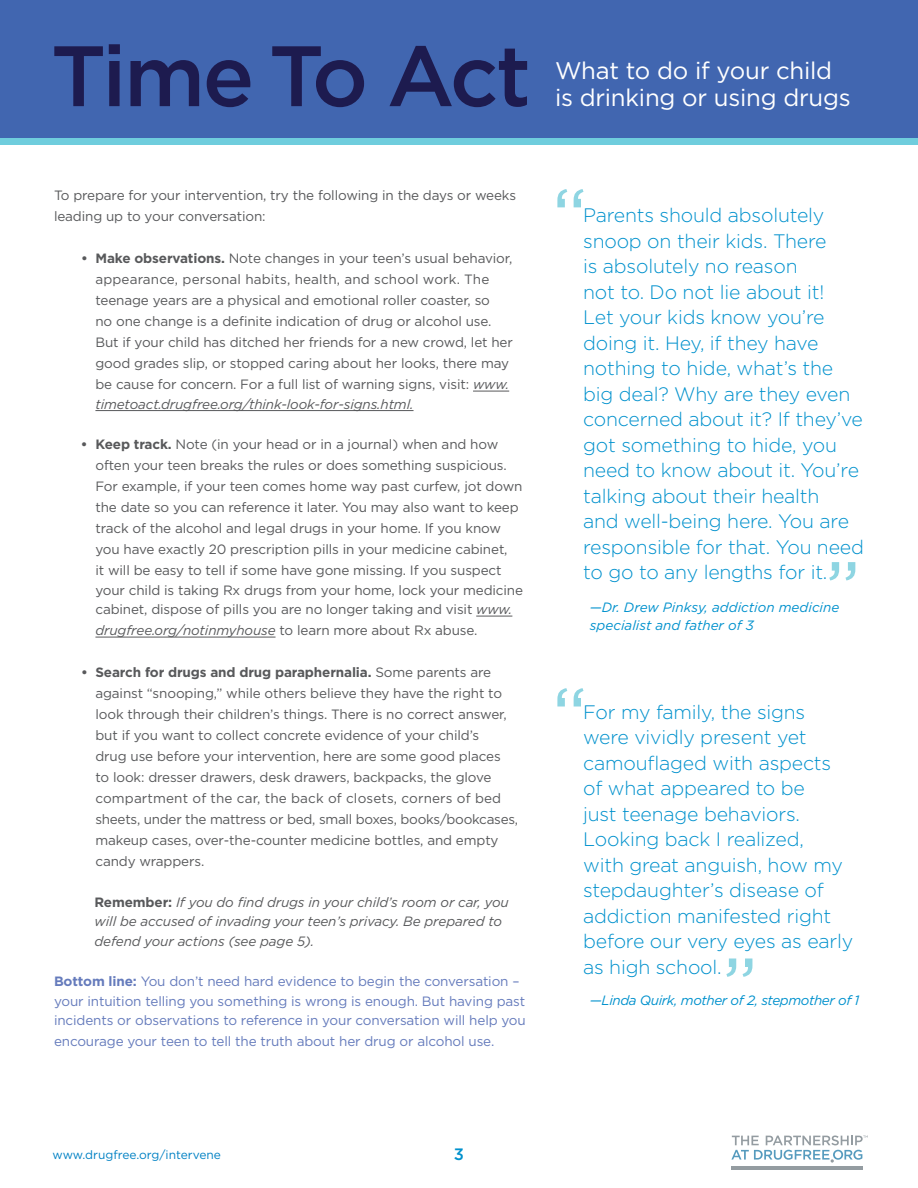
<style>
.page{position:relative;width:918px;height:1188px;background:#fff}
.page>*{position:absolute;margin:0;border:0;box-sizing:border-box;transform-origin:0 0}
.t1{font:500 85.5px "Gotham";letter-spacing:-.04em;color:#1d1b4f}
.t2{font:24px/27px "Gotham";letter-spacing:-.01em;color:#fff}
.t3{font:300 19.5px/25.5px "Gotham";letter-spacing:-.01em;color:#0091cd}
.t4{font:500 16.5px "Gotham";color:#0091cd}
.t5{font:13.5px/21px "Gotham";letter-spacing:-.01em;color:#58595b}
.t6{font:13.5px/19.5px "Gotham";letter-spacing:-.01em;color:#657bbc}
.t7{font:italic 13.5px/19.5px "Gotham";letter-spacing:-.01em;color:#58595b}
.t8{font:italic 13.5px/18px "Gotham";color:#0091cd}
.t9{font:italic 13.5px "Gotham";letter-spacing:-.03em;color:#0091cd}
.t10{font:12px "Gotham";color:#0081c4}
.s1{font-weight:700}
.s2{font-style:italic}
.s3{font-style:normal}
.s4{font-weight:700;font-style:normal}
</style>
<div class="page">
<div style="left:0;top:0;width:918px;height:140px;background:#4166b0"></div>
<div style="left:0;top:138px;width:918px;height:7px;background:#6fcddd"></div>
<hr style="left:731px;top:1166px;width:131px;height:4px;background:#949ca1">
<svg style="left:731px;top:1135px;width:137px;height:28px"></svg>
<hr style="left:473px;top:391px;width:36px;height:1px;background:#58595b">
<hr style="left:95px;top:410px;width:319px;height:1px;background:#58595b">
<hr style="left:476px;top:616px;width:36px;height:1px;background:#58595b">
<hr style="left:95px;top:637px;width:181px;height:1px;background:#58595b">
<svg style="left:557px;top:189px;width:27px;height:18px"></svg>
<svg style="left:829px;top:562px;width:26px;height:18px"></svg>
<svg style="left:557px;top:688px;width:27px;height:18px"></svg>
<svg style="left:726px;top:958px;width:26px;height:19px"></svg>
<h1 class="t1" style="left:51px;top:27px;width:482px">Time To Act</h1>
<h2 class="t2" style="left:555px;top:56px;width:297px">What to do if your child is drinking or using drugs</h2>
<p class="t5" style="left:54px;top:185px;width:464px">To prepare for your intervention, try the following in the days or weeks leading up to your conversation:</p>
<p class="t5" style="left:95px;top:248px;width:419px;text-indent:-14px"><span class="s1">• Make observations.</span> Note changes in your teen’s usual behavior, appearance, personal habits, health, and school work. The teenage years are a physical and emotional roller coaster, so<br>no one change is a definite indication of drug or alcohol use.<br>But if your child has ditched her friends for a new crowd, let her good grades slip, or stopped caring about her looks, there may be cause for concern. For a full list of warning signs, visit: <span class="s2">www.</span></p>
<p class="t7" style="left:95px;top:394px;width:320px">timetoact.drugfree.org/think-look-for-signs.html.</p>
<p class="t5" style="left:95px;top:434px;width:429px;text-indent:-14px"><span class="s1">• Keep track.</span> Note (in your head or in a journal) when and how often your teen breaks the rules or does something suspicious.<br>For example, if your teen comes home way past curfew, jot down the date so you can reference it later. You may also want to keep track of the alcohol and legal drugs in your home. If you know you have exactly 20 prescription pills in your medicine cabinet,<br>it will be easy to tell if some have gone missing. If you suspect</p>
<p class="t5" style="left:95px;top:580px;width:429px;line-height:19.5px">your child is taking Rx drugs from your home, lock your medicine cabinet, dispose of pills you are no longer taking and visit <span class="s2">www.</span></p>
<p class="t7" style="left:95px;top:621px;width:384px">drugfree.org/notinmyhouse <span class="s3">to learn more about Rx abuse.</span></p>
<p class="t5" style="left:95px;top:662px;width:424px;text-indent:-14px"><span class="s1">• Search for drugs and drug paraphernalia.</span> Some parents are against “snooping,” while others believe they have the right to look through their children’s things. There is no correct answer, but if you want to collect concrete evidence of your child’s<br>drug use before your intervention, here are some good places<br>to look: dresser drawers, desk drawers, backpacks, the glove compartment of the car, the back of closets, corners of bed sheets, under the mattress or bed, small boxes, books/bookcases, makeup cases, over-the-counter medicine bottles, and empty candy wrappers.</p>
<p class="t7" style="left:95px;top:892px;width:416px"><span class="s4">Remember:</span> If you do find drugs in your child’s room or car, you will be accused of invading your teen’s privacy. Be prepared to defend your actions (see page 5).</p>
<p class="t6" style="left:54px;top:972px;width:473px"><span class="s1">Bottom line:</span> You don’t need hard evidence to begin the conversation – your intuition telling you something is wrong is enough. But having past incidents or observations to reference in your conversation will help you</p>
<p class="t6" style="left:54px;top:1032px;width:442px">encourage your teen to tell the truth about her drug or alcohol use.</p>
<p class="t3" style="left:583px;top:202px;width:282px">Parents should absolutely snoop on their kids. There<br>is absolutely no reason<br>not to. Do not lie about it!<br>Let your kids know you’re doing it. Hey, if they have nothing to hide, what’s the big deal? Why are they even concerned about it? If they’ve got something to hide, you need to know about it. You’re talking about their health<br>and well-being here. You are responsible for that. You need to go to any lengths for it.</p>
<p class="t8" style="left:590px;top:598px;width:251px">—Dr. Drew Pinksy, addiction medicine specialist and father of 3</p>
<p class="t3" style="left:583px;top:699px;width:272px">For my family, the signs were vividly present yet camouflaged with aspects of what appeared to be<br>just teenage behaviors.<br>Looking back I realized,<br>with great anguish, how my stepdaughter’s disease of addiction manifested right before our very eyes as early as high school.</p>
<p class="t9" style="left:590px;top:993px;width:271px">—Linda Quirk, mother of 2, stepmother of 1</p>
<p class="t10" style="left:52px;top:1148px;width:170px">www.drugfree.org/intervene</p>
<p class="t4" style="left:454px;top:1145px;width:12px">3</p>
</div>
